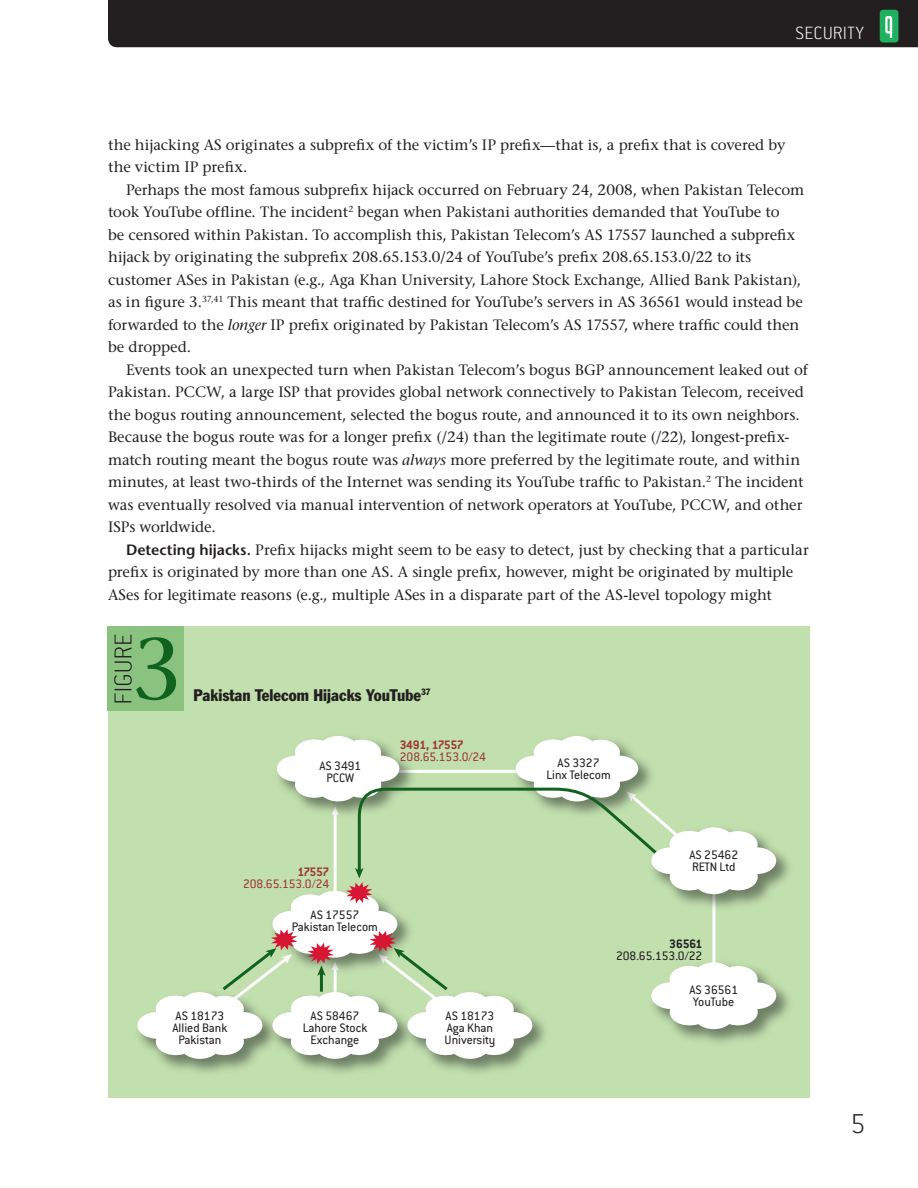
<style>
.page{position:relative;width:918px;height:1188px;background:#fff}
.page>*{position:absolute;margin:0;border:0;box-sizing:border-box;transform-origin:0 0}
.t1{font:200 30px "Conduit ITC Std";color:#231f20}
.t2{font:200 19.5px "Conduit ITC Std";letter-spacing:.005em;color:#fff}
.t3{font:condensed 16.5px "Franklin Gothic";color:#231f20}
.Q_body_copy{font:15px/22.5px "Stone Serif";letter-spacing:-.005em;color:#231f20}
.t4{font:13.5px/12px "Conduit ITC Std";color:#231f20;text-align:center}
.t5{font:13.5px/12px "Conduit ITC Std";color:#9f3839}
.s1{font-style:italic}
.s2{font-family:"Stone Sans";font-weight:600}
.s3{font-weight:700}
</style>
<div class="page">
<div style="left:108px;top:0;width:810px;height:47px;background:#231f20"></div>
<div style="left:108px;top:626px;width:702px;height:472px;background:#c2dfae"></div>
<img style="left:776px;top:986px;width:13px;height:34px">
<img style="left:776px;top:851px;width:13px;height:34px">
<svg style="left:137px;top:736px;width:639px;height:323px"></svg>
<div style="left:108px;top:626px;width:76px;height:85px;background:#8ac380"></div>
<svg style="left:114px;top:635px;width:62px;height:67px"></svg>
<h2 class="t2" style="left:796px;top:22px;width:70px">SECURITY</h2>
<p class="Q_body_copy" style="left:108px;top:133px;width:679px">the hijacking AS originates a subprefix of the victim’s IP prefix—that is, a prefix that is covered by the victim IP prefix.</p>
<p class="Q_body_copy" style="left:108px;top:178px;width:698px;text-indent:18px">Perhaps the most famous subprefix hijack occurred on February 24, 2008, when Pakistan Telecom took YouTube offline. The incident<sup>2</sup> began when Pakistani authorities demanded that YouTube to<br>be censored within Pakistan. To accomplish this, Pakistan Telecom’s AS 17557 launched a subprefix hijack by originating the subprefix 208.65.153.0/24 of YouTube’s prefix 208.65.153.0/22 to its customer ASes in Pakistan (e.g., Aga Khan University, Lahore Stock Exchange, Allied Bank Pakistan), as in figure 3.<sup>37,41</sup> This meant that traffic destined for YouTube’s servers in AS 36561 would instead be forwarded to the <span class="s1">longer</span> IP prefix originated by Pakistan Telecom’s AS 17557, where traffic could then be dropped.</p>
<p class="Q_body_copy" style="left:108px;top:358px;width:702px;text-indent:18px">Events took an unexpected turn when Pakistan Telecom’s bogus BGP announcement leaked out of Pakistan. PCCW, a large ISP that provides global network connectively to Pakistan Telecom, received the bogus routing announcement, selected the bogus route, and announced it to its own neighbors.<br>Because the bogus route was for a longer prefix (/24) than the legitimate route (/22), longest-prefix&shy;match routing meant the bogus route was <span class="s1">always</span> more preferred by the legitimate route, and within minutes, at least two-thirds of the Internet was sending its YouTube traffic to Pakistan.<sup>2</sup> The incident was eventually resolved via manual intervention of network operators at YouTube, PCCW, and other ISPs worldwide.</p>
<p class="Q_body_copy" style="left:108px;top:538px;width:702px;text-indent:18px"><span class="s2">Detecting hijacks.</span> Prefix hijacks might seem to be easy to detect, just by checking that a particular prefix is originated by more than one AS. A single prefix, however, might be originated by multiple<br>ASes for legitimate reasons (e.g., multiple ASes in a disparate part of the AS-level topology might</p>
<p class="t3" style="left:193px;top:685px;width:239px">Pakistan Telecom Hijacks YouTube<sup>37</sup></p>
<p class="t5" style="left:400px;top:738px;width:88px"><span class="s3">3491, 17557<br></span>208.65.153.0/24</p>
<p class="t4" style="left:319px;top:760px;width:43px">AS 3491<br>PCCW</p>
<p class="t4" style="left:546px;top:757px;width:66px">AS 3327<br>Linx Telecom</p>
<p class="t5" style="left:243px;top:865px;width:88px;text-align:right"><span class="s3">17557<br></span>208.65.153.0/24</p>
<p class="t4" style="left:292px;top:909px;width:87px">AS 17557<br>Pakistan Telecom</p>
<p class="t4" style="left:689px;top:848px;width:50px;text-align:left">AS 25462<br>RETN Ltd</p>
<p class="t4" style="left:616px;top:938px;width:88px;text-align:right"><span class="s3">36561<br></span>208.65.153.0/22</p>
<p class="t4" style="left:173px;top:1010px;width:56px">AS 18173<br>Allied Bank<br>Pakistan</p>
<p class="t4" style="left:303px;top:1010px;width:66px">AS 58467<br>Lahore Stock<br>Exchange</p>
<p class="t4" style="left:445px;top:1010px;width:52px;text-align:left">AS 18173<br>Aga Khan<br>University</p>
<p class="t4" style="left:689px;top:983px;width:50px;text-align:left">AS 36561<br>YouTube</p>
<h1 class="t1" style="left:850px;top:1106px;width:17px">5</h1>
</div>
